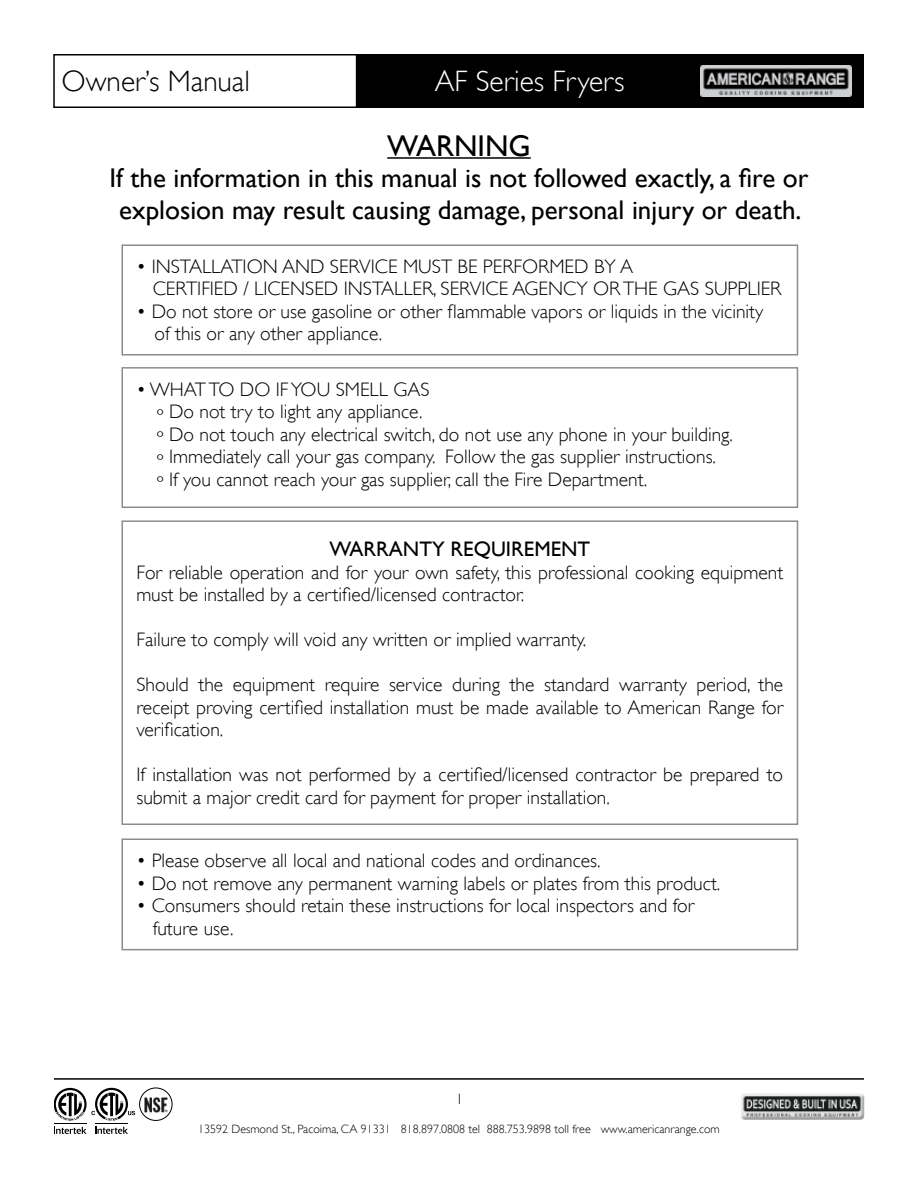
<style>
.page{position:relative;width:918px;height:1188px;background:#fff}
.page>*{position:absolute;margin:0;border:0;box-sizing:border-box;transform-origin:0 0}
.t1{font:30px "Gill Sans";color:#000}
.t2{font:300 29.55px "Gill Sans";color:#fff}
.t3{font:300 29.55px "Gill Sans";color:#000}
.t4{font:27px/31.5px "Gill Sans";color:#000;text-align:center}
.t5{font:21px "Gill Sans";color:#000}
.t6{font:300 19.5px/22.5px "Gill Sans";color:#000}
.t7{font:300 15px "Gill Sans";color:#000}
.t8{font:300 12px "Gill Sans";color:#000}
</style>
<div class="page">
<hr style="left:54px;top:1078px;width:810px;height:2px;background:#000">
<img style="left:741px;top:1093px;width:124px;height:27px">
<div style="left:53px;top:54px;width:304px;height:54px;border:2px solid #000"></div>
<div style="left:356px;top:54px;width:508px;height:54px;background:#000"></div>
<img style="left:700px;top:66px;width:152px;height:30px">
<hr style="left:387px;top:157px;width:144px;height:2px;background:#000">
<div style="left:122px;top:244px;width:676px;height:112px;border:2px solid #8a8c8e"></div>
<div style="left:122px;top:838px;width:676px;height:112px;border:2px solid #8a8c8e"></div>
<div style="left:122px;top:367px;width:676px;height:141px;border:2px solid #8a8c8e"></div>
<div style="left:122px;top:520px;width:676px;height:305px;border:2px solid #8a8c8e"></div>
<svg style="left:54px;top:1127px;width:33px;height:7px"></svg>
<hr style="left:54px;top:1123px;width:33px;height:1px;background:#000">
<svg style="left:95px;top:1127px;width:33px;height:7px"></svg>
<hr style="left:95px;top:1123px;width:33px;height:1px;background:#000">
<svg style="left:54px;top:1088px;width:81px;height:33px"></svg>
<div style="left:139px;top:1088px;width:34px;height:33px;border:1px solid #000;border-radius:50%"></div>
<img style="left:144px;top:1097px;width:23px;height:15px">
<h2 class="t3" style="left:62px;top:58px;width:190px">Owner’s Manual</h2>
<h2 class="t2" style="left:435px;top:58px;width:191px">AF Series Fryers</h2>
<h1 class="t1" style="left:387px;top:128px;width:145px">WARNING</h1>
<h3 class="t4" style="left:110px;top:162px;width:700px">If the information in this manual is not followed exactly, a fire or explosion may result causing damage, personal injury or death.</h3>
<p class="t6" style="left:153px;top:254px;width:630px;text-indent:-16px">• INSTALLATION AND SERVICE MUST BE PERFORMED BY A<br>CERTIFIED / LICENSED INSTALLER, SERVICE AGENCY OR THE GAS SUPPLIER</p>
<p class="t6" style="left:154px;top:299px;width:610px;text-indent:-18px">• Do not store or use gasoline or other flammable vapors or liquids in the vicinity of this or any other appliance.</p>
<p class="t6" style="left:157px;top:377px;width:578px;text-indent:-20px">• WHAT TO DO IF YOU SMELL GAS<br>º Do not try to light any appliance.<br>º Do not touch any electrical switch, do not use any phone in your building. º Immediately call your gas company. Follow the gas supplier instructions.<br>º If you cannot reach your gas supplier, call the Fire Department.</p>
<p class="t5" style="left:329px;top:537px;width:262px">WARRANTY REQUIREMENT</p>
<p class="t6" style="left:136px;top:560px;width:648px">For reliable operation and for your own safety, this professional cooking equipment must be installed by a certified/licensed contractor.</p>
<p class="t6" style="left:136px;top:628px;width:451px">Failure to comply will void any written or implied warranty.</p>
<p class="t6" style="left:136px;top:673px;width:648px;text-align:justify">Should the equipment require service during the standard warranty period, the receipt proving certified installation must be made available to American Range for verification.</p>
<p class="t6" style="left:136px;top:763px;width:648px">If installation was not performed by a certified/licensed contractor be prepared to submit a major credit card for payment for proper installation.</p>
<p class="t6" style="left:136px;top:849px;width:466px">• Please observe all local and national codes and ordinances.</p>
<p class="t6" style="left:136px;top:871px;width:585px">• Do not remove any permanent warning labels or plates from this product.</p>
<p class="t6" style="left:153px;top:894px;width:543px;text-indent:-16px">• Consumers should retain these instructions for local inspectors and for future use.</p>
<p class="t7" style="left:456px;top:1087px;width:9px">1</p>
<p class="t8" style="left:198px;top:1120px;width:523px">13592 Desmond St., Pacoima, CA 91331 818.897.0808 tel 888.753.9898 toll free www.americanrange.com</p>
</div>
